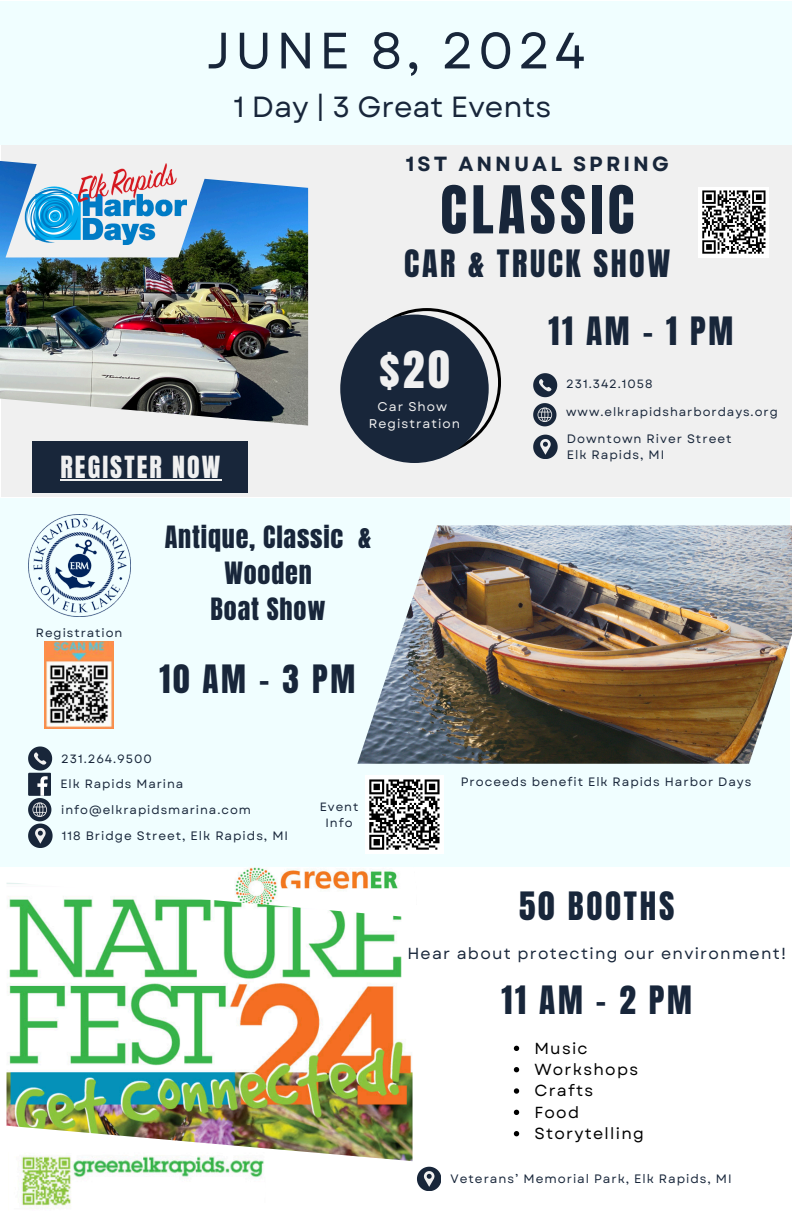
<style>
.page{position:relative;width:792px;height:1224px;background:#fff}
.page>*{position:absolute;margin:0;border:0;box-sizing:border-box;transform-origin:0 0}
.t1{font:56px "Anton";letter-spacing:.08em;color:#18263a}
.t2{font:51px "Garet";letter-spacing:.08em;color:#18263a}
.t3{font:43.6px "Anton";color:#f0f0f0}
.t4{font:33.2px "Anton";letter-spacing:.08em;color:#18263a}
.t5{font:32px "Anton";letter-spacing:.08em;color:#18263a}
.t6{font:29.2px "Garet";color:#18263a}
.t7{font:26.2px/36px "Anton";letter-spacing:.03em;color:#18263a;text-align:center}
.t8{font:26px "Anton";letter-spacing:.08em;color:#f0f0f0}
.t9{font:700 20.4px "Garet";letter-spacing:.15em;color:#18263a}
.t10{font:16px "Garet";letter-spacing:.08em;color:#000}
.t11{font:16px "Garet";letter-spacing:.08em;color:#18263a}
.t12{font:12.6px "Garet";letter-spacing:.08em;color:#f0f0f0}
.t13{font:12.2px "Garet";letter-spacing:.08em;color:#18263a}
.t14{font:12px/16px "Garet";letter-spacing:.08em;color:#18263a;text-align:center}
</style>
<div class="page">
<div style="left:0;top:498px;width:790px;height:369px;background:#f0feff"></div>
<div style="left:1px;top:142px;width:791px;height:355px;background:#f0f0f0"></div>
<div style="left:0;top:1px;width:792px;height:144px;background:#f0feff"></div>
<div style="left:32px;top:442px;width:215px;height:51px;background:#18263a"></div>
<svg style="left:533px;top:373px;width:24px;height:24px"></svg>
<svg style="left:533px;top:403px;width:23px;height:23px"></svg>
<svg style="left:533px;top:435px;width:24px;height:24px"></svg>
<svg style="left:353px;top:308px;width:148px;height:148px"></svg>
<div style="left:340px;top:315px;width:149px;height:148px;background:#18263a;border-radius:50%"></div>
<img style="left:0;top:161px;width:308px;height:265px">
<svg style="left:6px;top:161px;width:210px;height:97px"></svg>
<img style="left:21px;top:163px;width:165px;height:81px">
<img style="left:20px;top:1161px;width:244px;height:48px">
<img style="left:236px;top:867px;width:161px;height:15px">
<img style="left:7px;top:882px;width:406px;height:279px">
<img style="left:28px;top:515px;width:102px;height:102px">
<img style="left:357px;top:525px;width:435px;height:239px">
<div style="left:698px;top:187px;width:71px;height:71px;background:#fff"></div>
<svg style="left:702px;top:190px;width:64px;height:64px"></svg>
<div style="left:365px;top:775px;width:79px;height:79px;background:#fff"></div>
<svg style="left:369px;top:779px;width:71px;height:71px"></svg>
<svg style="left:28px;top:747px;width:24px;height:101px"></svg>
<hr style="left:60px;top:479px;width:162px;height:2px;background:#f0f0f0">
<svg style="left:417px;top:1167px;width:24px;height:24px"></svg>
<svg style="left:514px;top:1046px;width:5px;height:5px"></svg>
<svg style="left:514px;top:1067px;width:5px;height:5px"></svg>
<svg style="left:514px;top:1088px;width:5px;height:6px"></svg>
<svg style="left:514px;top:1110px;width:5px;height:5px"></svg>
<svg style="left:514px;top:1131px;width:5px;height:5px"></svg>
<img style="left:45px;top:642px;width:69px;height:87px">
<h6 class="t2" style="left:206px;top:14px;width:381px">JUNE 8, 2024</h6>
<h2 class="t6" style="left:233px;top:85px;width:319px">1 Day | 3 Great Events</h2>
<p class="t9" style="left:406px;top:149px;width:265px">1ST ANNUAL SPRING</p>
<h2 class="t1" style="left:440px;top:170px;width:195px">CLASSIC</h2>
<h3 class="t5" style="left:404px;top:240px;width:267px">CAR &amp; TRUCK SHOW</h3>
<p class="t3" style="left:379px;top:338px;width:72px">$20</p>
<p class="t8" style="left:60px;top:448px;width:161px">REGISTER NOW</p>
<h1 class="t12" style="left:378px;top:397px;width:71px">Car Show</h1>
<p class="t12" style="left:369px;top:414px;width:93px">Registration</p>
<p class="t14" style="left:36px;top:625px;width:88px">Registration</p>
<p class="t7" style="left:165px;top:519px;width:208px">Antique, Classic &amp;<br>Wooden<br>Boat Show</p>
<p class="t4" style="left:159px;top:656px;width:197px">10AM-3PM</p>
<p class="t4" style="left:548px;top:308px;width:187px">11AM-1PM</p>
<h5 class="t14" style="left:566px;top:376px;width:88px">231.342.1058</h5>
<p class="t14" style="left:566px;top:404px;width:213px">www.elkrapidsharbordays.org</p>
<h1 class="t13" style="left:567px;top:430px;width:166px">Downtown River Street</h1>
<h4 class="t13" style="left:567px;top:446px;width:99px">Elk Rapids, MI</h4>
<p class="t14" style="left:61px;top:750px;width:92px">231.264.9500</p>
<p class="t14" style="left:60px;top:776px;width:125px">Elk Rapids Marina</p>
<p class="t14" style="left:61px;top:802px;width:191px">info@elkrapidsmarina.com</p>
<p class="t13" style="left:62px;top:827px;width:228px">118 Bridge Street, Elk Rapids, MI</p>
<p class="t14" style="left:320px;top:798px;width:40px">Event<br>Info</p>
<p class="t13" style="left:461px;top:773px;width:292px">Proceeds benefit Elk Rapids Harbor Days</p>
<p class="t4" style="left:519px;top:882px;width:157px">50 BOOTHS</p>
<p class="t11" style="left:407px;top:942px;width:380px">Hear about protecting our environment!</p>
<p class="t4" style="left:502px;top:977px;width:192px">11AM-2PM</p>
<p class="t10" style="left:534px;top:1037px;width:55px">Music</p>
<p class="t10" style="left:534px;top:1058px;width:105px">Workshops</p>
<p class="t10" style="left:534px;top:1079px;width:60px">Crafts</p>
<p class="t10" style="left:534px;top:1101px;width:46px">Food</p>
<p class="t10" style="left:534px;top:1122px;width:111px">Storytelling</p>
<p class="t13" style="left:451px;top:1170px;width:283px">Veterans’ Memorial Park, Elk Rapids, MI</p>
</div>
